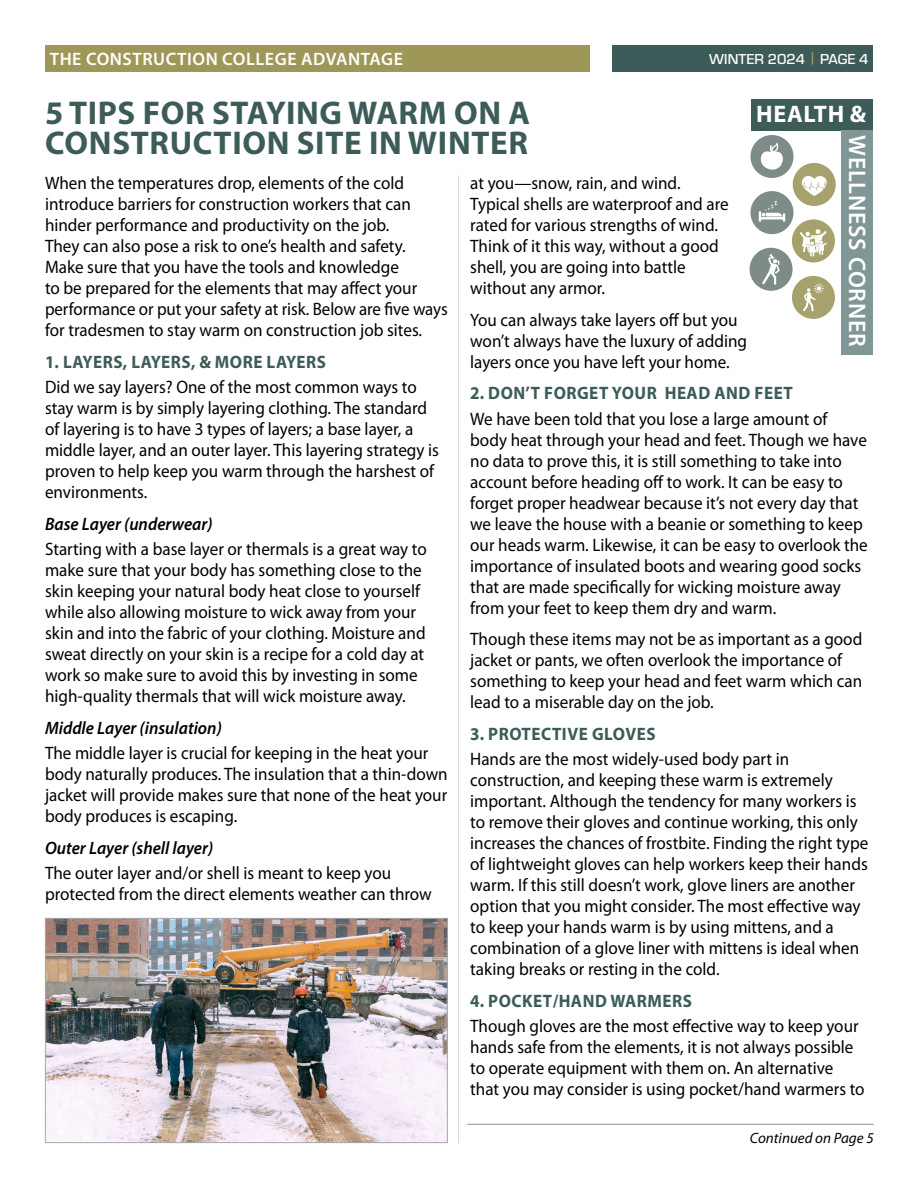
<style>
.page{position:relative;width:918px;height:1188px;background:#fff}
.page>*{position:absolute;margin:0;border:0;box-sizing:border-box;transform-origin:0 0}
.t1{font:700 33px/30px "Myriad Pro";letter-spacing:.02em;color:#3c5b59}
.t2{font:600 24px "Myriad Pro";letter-spacing:.03em;color:#fff}
.t3{font:700 24px "Myriad Pro";letter-spacing:.03em;color:#fff}
.t4{font:18px/21px "Myriad Pro";color:#000;scale:.95 1}
.t5{font:700 18px "Myriad Pro";letter-spacing:.03em;color:#3c5b59;scale:.95 1}
.t6{font:italic 600 18px "Myriad Pro";color:#000;scale:.95 1}
.t7{font:600 18px "Myriad Pro";letter-spacing:.03em;color:#fff}
.t8{font:500 15px "Eurostile";color:#fff}
.t9{font:italic 15px "Myriad Pro";color:#000}
.s1{color:#9e9858}
</style>
<div class="page">
<div style="left:752px;top:99px;width:121px;height:31px;background:#3c5b59"></div>
<div style="left:842px;top:130px;width:31px;height:226px;background:#819795"></div>
<div style="left:45px;top:45px;width:545px;height:27px;background:#9e9858"></div>
<div style="left:612px;top:45px;width:261px;height:27px;background:#3c5b59"></div>
<hr style="left:458px;top:176px;width:1px;height:967px;background:#d0d7d6">
<div style="left:750px;top:191px;width:44px;height:43px;background:#7d8b89;border-radius:50%"></div>
<svg style="left:759px;top:201px;width:26px;height:20px"></svg>
<div style="left:750px;top:135px;width:44px;height:43px;background:#7d8b89;border-radius:50%"></div>
<svg style="left:761px;top:143px;width:22px;height:27px"></svg>
<div style="left:793px;top:163px;width:43px;height:43px;background:#a6a16d;border-radius:50%"></div>
<svg style="left:802px;top:176px;width:25px;height:20px"></svg>
<div style="left:792px;top:219px;width:43px;height:43px;background:#a6a16d;border-radius:50%"></div>
<svg style="left:800px;top:229px;width:27px;height:28px"></svg>
<div style="left:750px;top:248px;width:43px;height:43px;background:#7d8b89;border-radius:50%"></div>
<svg style="left:762px;top:254px;width:18px;height:31px"></svg>
<div style="left:792px;top:276px;width:43px;height:43px;background:#a6a16d;border-radius:50%"></div>
<svg style="left:803px;top:283px;width:21px;height:28px"></svg>
<img style="left:47px;top:920px;width:399px;height:221px">
<div style="left:45px;top:918px;width:403px;height:225px;border:1px solid #a7a9ac"></div>
<hr style="left:467px;top:1124px;width:407px;height:1px;background:#819795">
<p class="t7" style="left:50px;top:48px;width:355px">THE CONSTRUCTION COLLEGE ADVANTAGE</p>
<p class="t8" style="left:709px;top:48px;width:161px">WINTER 2024 <span class="s1">|</span> PAGE 4</p>
<h1 class="t1" style="left:45px;top:97px;width:487px">5 TIPS FOR STAYING WARM ON A<br>CONSTRUCTION SITE IN WINTER</h1>
<h2 class="t3" style="left:756px;top:99px;width:111px">HEALTH &amp;</h2>
<h2 class="t2" style="left:872px;top:135px;width:213px;rotate:90deg">WELLNESS CORNER</h2>
<p class="t4" style="left:45px;top:172px;width:425px">When the temperatures drop, elements of the cold introduce barriers for construction workers that can hinder performance and productivity on the job.<br>They can also pose a risk to one’s health and safety.<br>Make sure that you have the tools and knowledge<br>to be prepared for the elements that may affect your performance or put your safety at risk. Below are five ways for tradesmen to stay warm on construction job sites.</p>
<p class="t5" style="left:45px;top:350px;width:297px">1. LAYERS, LAYERS, &amp; MORE LAYERS</p>
<p class="t4" style="left:45px;top:376px;width:416px">Did we say layers? One of the most common ways to stay warm is by simply layering clothing. The standard of layering is to have 3 types of layers; a base layer, a middle layer, and an outer layer. This layering strategy is proven to help keep you warm through the harshest of environments.</p>
<p class="t6" style="left:45px;top:512px;width:178px">Base Layer (underwear)</p>
<p class="t4" style="left:45px;top:538px;width:404px">Starting with a base layer or thermals is a great way to make sure that your body has something close to the skin keeping your natural body heat close to yourself while also allowing moisture to wick away from your skin and into the fabric of your clothing. Moisture and sweat directly on your skin is a recipe for a cold day at work so make sure to avoid this by investing in some high-quality thermals that will wick moisture away.</p>
<p class="t6" style="left:45px;top:716px;width:188px">Middle Layer (insulation)</p>
<p class="t4" style="left:45px;top:742px;width:425px">The middle layer is crucial for keeping in the heat your body naturally produces. The insulation that a thin-down jacket will provide makes sure that none of the heat your body produces is escaping.</p>
<p class="t6" style="left:45px;top:836px;width:179px">Outer Layer (shell layer)</p>
<p class="t4" style="left:45px;top:862px;width:409px">The outer layer and/or shell is meant to keep you protected from the direct elements weather can throw</p>
<p class="t4" style="left:470px;top:172px;width:274px">at you—snow, rain, and wind.<br>Typical shells are waterproof and are rated for various strengths of wind.<br>Think of it this way, without a good shell, you are going into battle without any armor.</p>
<p class="t4" style="left:470px;top:309px;width:293px">You can always take layers off but you won’t always have the luxury of adding layers once you have left your home.</p>
<p class="t5" style="left:470px;top:381px;width:341px">2. DON’T FORGET YOUR HEAD AND FEET</p>
<p class="t4" style="left:470px;top:408px;width:420px">We have been told that you lose a large amount of body heat through your head and feet. Though we have no data to prove this, it is still something to take into account before heading off to work. It can be easy to forget proper headwear because it’s not every day that we leave the house with a beanie or something to keep our heads warm. Likewise, it can be easy to overlook the importance of insulated boots and wearing good socks that are made specifically for wicking moisture away from your feet to keep them dry and warm.</p>
<p class="t4" style="left:470px;top:628px;width:414px">Though these items may not be as important as a good jacket or pants, we often overlook the importance of something to keep your head and feet warm which can lead to a miserable day on the job.</p>
<p class="t5" style="left:470px;top:722px;width:197px">3. PROTECTIVE GLOVES</p>
<p class="t4" style="left:470px;top:748px;width:421px">Hands are the most widely-used body part in construction, and keeping these warm is extremely important. Although the tendency for many workers is to remove their gloves and continue working, this only increases the chances of frostbite. Finding the right type of lightweight gloves can help workers keep their hands warm. If this still doesn’t work, glove liners are another option that you might consider. The most effective way to keep your hands warm is by using mittens, and a combination of a glove liner with mittens is ideal when taking breaks or resting in the cold.</p>
<p class="t5" style="left:470px;top:989px;width:235px">4. POCKET/HAND WARMERS</p>
<p class="t4" style="left:470px;top:1015px;width:417px">Though gloves are the most effective way to keep your hands safe from the elements, it is not always possible to operate equipment with them on. An alternative that you may consider is using pocket/hand warmers to</p>
<p class="t9" style="left:750px;top:1128px;width:125px">Continued on Page 5</p>
</div>
